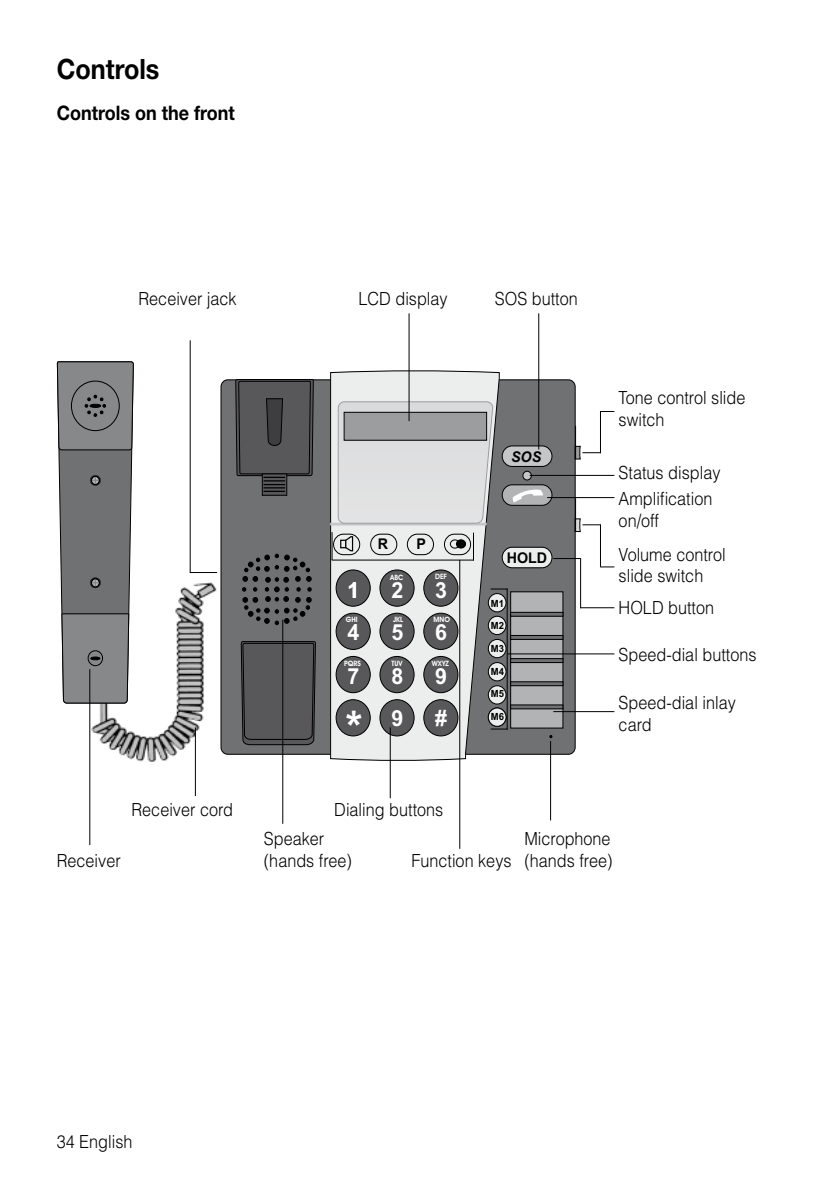
<style>
.page{position:relative;width:840px;height:1191px;background:#fff}
.page>*{position:absolute;margin:0;border:0;box-sizing:border-box;transform-origin:0 0}
.t1{font:700 44.4px "Arial";color:#fff;scale:.96 1}
.t2{font:700 28px "Helvetica Neue";color:#000;scale:.9 1}
.t3{font:700 22.2px "Arial";color:#fff;scale:.96 1}
.t4{font:700 20px "Helvetica Neue";color:#000;scale:.9 1}
.t5{font:300 18px/21.6px "Helvetica";color:#000;scale:.9 1}
.t6{font:700 14.8px "Arial";color:#000;scale:.96 1}
.t7{font:italic 700 14.8px "Arial";color:#000;scale:.96 1}
.t8{font:700 9.8px "Arial";color:#000;scale:.96 1}
.t9{font:700 7.4px "Avant Garde Bk BT";color:#fff;scale:.96 1}
</style>
<div class="page">
<img style="left:72px;top:570px;width:146px;height:209px">
<svg style="left:220px;top:379px;width:355px;height:376px;background:#6c6d6f"></svg>
<svg style="left:330px;top:370px;width:169px;height:391px;background:#c7c8c8"></svg>
<div style="left:336px;top:699px;width:34px;height:37px;background:#58585a;border-radius:50%"></div>
<div style="left:336px;top:699px;width:34px;height:37px;border:1px solid #000;border-radius:50%"></div>
<div style="left:380px;top:699px;width:34px;height:37px;background:#58585a;border-radius:50%"></div>
<div style="left:379px;top:699px;width:35px;height:37px;border:1px solid #000;border-radius:50%"></div>
<div style="left:423px;top:699px;width:34px;height:37px;background:#58585a;border-radius:50%"></div>
<div style="left:423px;top:699px;width:35px;height:37px;border:1px solid #000;border-radius:50%"></div>
<div style="left:336px;top:656px;width:34px;height:36px;background:#58585a;border-radius:50%"></div>
<div style="left:336px;top:656px;width:34px;height:37px;border:1px solid #000;border-radius:50%"></div>
<div style="left:380px;top:656px;width:34px;height:36px;background:#58585a;border-radius:50%"></div>
<div style="left:379px;top:656px;width:35px;height:37px;border:1px solid #000;border-radius:50%"></div>
<div style="left:423px;top:656px;width:34px;height:36px;background:#58585a;border-radius:50%"></div>
<div style="left:423px;top:656px;width:35px;height:37px;border:1px solid #000;border-radius:50%"></div>
<div style="left:336px;top:613px;width:34px;height:36px;background:#58585a;border-radius:50%"></div>
<div style="left:336px;top:613px;width:34px;height:36px;border:1px solid #000;border-radius:50%"></div>
<div style="left:380px;top:613px;width:34px;height:36px;background:#58585a;border-radius:50%"></div>
<div style="left:379px;top:613px;width:35px;height:36px;border:1px solid #000;border-radius:50%"></div>
<div style="left:423px;top:613px;width:34px;height:36px;background:#58585a;border-radius:50%"></div>
<div style="left:423px;top:613px;width:35px;height:36px;border:1px solid #000;border-radius:50%"></div>
<div style="left:336px;top:570px;width:34px;height:36px;background:#58585a;border-radius:50%"></div>
<div style="left:336px;top:570px;width:34px;height:36px;border:1px solid #000;border-radius:50%"></div>
<div style="left:380px;top:570px;width:34px;height:36px;background:#58585a;border-radius:50%"></div>
<div style="left:379px;top:570px;width:35px;height:36px;border:1px solid #000;border-radius:50%"></div>
<div style="left:423px;top:570px;width:34px;height:36px;background:#58585a;border-radius:50%"></div>
<div style="left:423px;top:570px;width:35px;height:36px;border:1px solid #000;border-radius:50%"></div>
<div style="left:330px;top:523px;width:156px;height:2px;border:1px solid #c5c6c8"></div>
<svg style="left:338px;top:402px;width:154px;height:121px;background:#d8d9d9"></svg>
<div style="left:344px;top:412px;width:142px;height:28px;background:#9c9d9f;border:1px solid #000"></div>
<div style="left:502px;top:446px;width:49px;height:20px;background:#c5c6c8;border-radius:10px"></div>
<div style="left:502px;top:446px;width:49px;height:20px;border:1px solid #000;border-radius:10px"></div>
<div style="left:502px;top:485px;width:49px;height:20px;background:#b1b3b4;border-radius:10px"></div>
<div style="left:502px;top:485px;width:49px;height:20px;border:1px solid #000;border-radius:10px"></div>
<div style="left:502px;top:547px;width:49px;height:21px;background:#eceded;border-radius:10px"></div>
<div style="left:502px;top:547px;width:49px;height:21px;border:1px solid #000;border-radius:10px"></div>
<div style="left:522px;top:471px;width:9px;height:9px;background:#c5c6c8;border-radius:50%"></div>
<div style="left:522px;top:471px;width:9px;height:9px;border:1px solid #000;border-radius:50%"></div>
<svg style="left:235px;top:379px;width:78px;height:139px;background:#555657"></svg>
<svg style="left:241px;top:554px;width:74px;height:191px;background:#565759"></svg>
<hr style="left:575px;top:426px;width:1px;height:33px;background:#000">
<hr style="left:575px;top:498px;width:1px;height:33px;background:#000">
<div style="left:510px;top:592px;width:52px;height:136px;background:#b1b3b4;border:1px solid #000"></div>
<svg style="left:510px;top:705px;width:52px;height:4px"></svg>
<svg style="left:510px;top:681px;width:52px;height:5px"></svg>
<svg style="left:510px;top:658px;width:52px;height:4px"></svg>
<svg style="left:510px;top:635px;width:52px;height:4px"></svg>
<svg style="left:510px;top:612px;width:52px;height:4px"></svg>
<div style="left:488px;top:685px;width:17px;height:19px;background:#eceded;border-radius:50%"></div>
<div style="left:488px;top:685px;width:18px;height:19px;border:1px solid #000;border-radius:50%"></div>
<div style="left:488px;top:662px;width:17px;height:19px;background:#eceded;border-radius:50%"></div>
<div style="left:488px;top:662px;width:18px;height:19px;border:1px solid #000;border-radius:50%"></div>
<div style="left:488px;top:708px;width:17px;height:18px;background:#eceded;border-radius:50%"></div>
<div style="left:488px;top:708px;width:18px;height:18px;border:1px solid #000;border-radius:50%"></div>
<div style="left:488px;top:639px;width:17px;height:19px;background:#eceded;border-radius:50%"></div>
<div style="left:488px;top:639px;width:18px;height:19px;border:1px solid #000;border-radius:50%"></div>
<div style="left:488px;top:616px;width:17px;height:18px;background:#eceded;border-radius:50%"></div>
<div style="left:488px;top:616px;width:18px;height:18px;border:1px solid #000;border-radius:50%"></div>
<div style="left:488px;top:593px;width:17px;height:19px;background:#eceded;border-radius:50%"></div>
<div style="left:488px;top:593px;width:18px;height:19px;border:1px solid #000;border-radius:50%"></div>
<svg style="left:512px;top:489px;width:31px;height:13px"></svg>
<svg style="left:57px;top:361px;width:76px;height:342px;background:#7e7f81"></svg>
<hr style="left:189px;top:340px;width:1px;height:233px;background:#000">
<hr style="left:408px;top:313px;width:1px;height:108px;background:#000">
<svg style="left:574px;top:446px;width:26px;height:13px"></svg>
<hr style="left:529px;top:475px;width:85px;height:1px;background:#000">
<hr style="left:553px;top:711px;width:61px;height:1px;background:#000">
<hr style="left:549px;top:741px;width:1px;height:79px;background:#000">
<hr style="left:389px;top:727px;width:1px;height:71px;background:#000">
<hr style="left:459px;top:560px;width:1px;height:289px;background:#000">
<hr style="left:282px;top:619px;width:1px;height:204px;background:#000">
<hr style="left:195px;top:727px;width:1px;height:69px;background:#000">
<hr style="left:89px;top:669px;width:1px;height:176px;background:#000">
<svg style="left:190px;top:572px;width:27px;height:1px"></svg>
<hr style="left:538px;top:313px;width:1px;height:136px;background:#000">
<hr style="left:599px;top:411px;width:1px;height:42px;background:#000">
<svg style="left:574px;top:519px;width:25px;height:12px"></svg>
<svg style="left:600px;top:566px;width:14px;height:1px"></svg>
<hr style="left:599px;top:524px;width:1px;height:42px;background:#000">
<hr style="left:547px;top:497px;width:67px;height:1px;background:#000">
<svg style="left:331px;top:532px;width:142px;height:28px;background:#cacbcb"></svg>
<svg style="left:553px;top:558px;width:26px;height:1px"></svg>
<hr style="left:580px;top:607px;width:34px;height:1px;background:#000">
<hr style="left:579px;top:558px;width:1px;height:50px;background:#000">
<hr style="left:506px;top:588px;width:1px;height:141px;background:#000">
<svg style="left:490px;top:588px;width:17px;height:1px"></svg>
<svg style="left:490px;top:728px;width:17px;height:1px"></svg>
<hr style="left:507px;top:653px;width:107px;height:1px;background:#000">
<svg style="left:599px;top:411px;width:15px;height:1px"></svg>
<h2 class="t2" style="left:57px;top:51px;width:116px">Controls</h2>
<p class="t4" style="left:57px;top:101px;width:199px">Controls on the front</p>
<p class="t5" style="left:138px;top:287px;width:111px">Receiver jack</p>
<p class="t5" style="left:358px;top:287px;width:101px">LCD display</p>
<p class="t5" style="left:494px;top:287px;width:94px">SOS button</p>
<p class="t6" style="left:377px;top:534px;width:12px">R</p>
<p class="t6" style="left:416px;top:534px;width:11px">P</p>
<p class="t9" style="left:390px;top:572px;width:15px">ABC</p>
<p class="t9" style="left:435px;top:571px;width:14px">DEF</p>
<p class="t9" style="left:393px;top:615px;width:12px">JKL</p>
<p class="t9" style="left:433px;top:615px;width:19px">MNO</p>
<p class="t9" style="left:391px;top:658px;width:13px">TUV</p>
<p class="t9" style="left:431px;top:658px;width:19px">WXYZ</p>
<p class="t3" style="left:347px;top:575px;width:14px">1</p>
<p class="t3" style="left:391px;top:575px;width:14px">2</p>
<p class="t3" style="left:435px;top:575px;width:14px">3</p>
<p class="t3" style="left:347px;top:618px;width:14px">4</p>
<p class="t3" style="left:391px;top:618px;width:14px">5</p>
<p class="t3" style="left:435px;top:618px;width:14px">6</p>
<p class="t3" style="left:347px;top:661px;width:14px">7</p>
<p class="t3" style="left:391px;top:661px;width:14px">8</p>
<p class="t3" style="left:435px;top:661px;width:14px">9</p>
<h1 class="t1" style="left:345px;top:698px;width:61px">* <sup>9</sup></h1>
<p class="t3" style="left:435px;top:703px;width:14px">#</p>
<p class="t9" style="left:345px;top:615px;width:14px">GHI</p>
<p class="t9" style="left:344px;top:658px;width:19px">PQRS</p>
<p class="t7" style="left:511px;top:447px;width:33px">SOS</p>
<p class="t6" style="left:506px;top:548px;width:44px">HOLD</p>
<p class="t8" style="left:490px;top:597px;width:15px">M1</p>
<p class="t8" style="left:490px;top:619px;width:15px">M2</p>
<p class="t8" style="left:490px;top:642px;width:15px">M3</p>
<p class="t8" style="left:490px;top:665px;width:15px">M4</p>
<p class="t8" style="left:490px;top:687px;width:15px">M5</p>
<p class="t8" style="left:490px;top:710px;width:15px">M6</p>
<p class="t5" style="left:618px;top:386px;width:142px">Tone control slide switch</p>
<p class="t5" style="left:618px;top:461px;width:115px">Status display</p>
<p class="t5" style="left:618px;top:487px;width:106px">Amplification on/off</p>
<p class="t5" style="left:618px;top:543px;width:120px">Volume control slide switch</p>
<p class="t5" style="left:618px;top:596px;width:108px">HOLD button</p>
<p class="t5" style="left:618px;top:643px;width:155px">Speed-dial buttons</p>
<p class="t5" style="left:618px;top:691px;width:132px">Speed-dial inlay card</p>
<p class="t5" style="left:131px;top:798px;width:114px">Receiver cord</p>
<p class="t5" style="left:334px;top:798px;width:123px">Dialing buttons</p>
<p class="t5" style="left:411px;top:849px;width:113px">Function keys</p>
<p class="t5" style="left:264px;top:827px;width:69px">Speaker</p>
<p class="t5" style="left:57px;top:849px;width:73px">Receiver</p>
<p class="t5" style="left:264px;top:849px;width:99px">(hands free)</p>
<p class="t5" style="left:524px;top:827px;width:99px">Microphone (hands free)</p>
<p class="t5" style="left:57px;top:1130px;width:86px">34 English</p>
</div>
